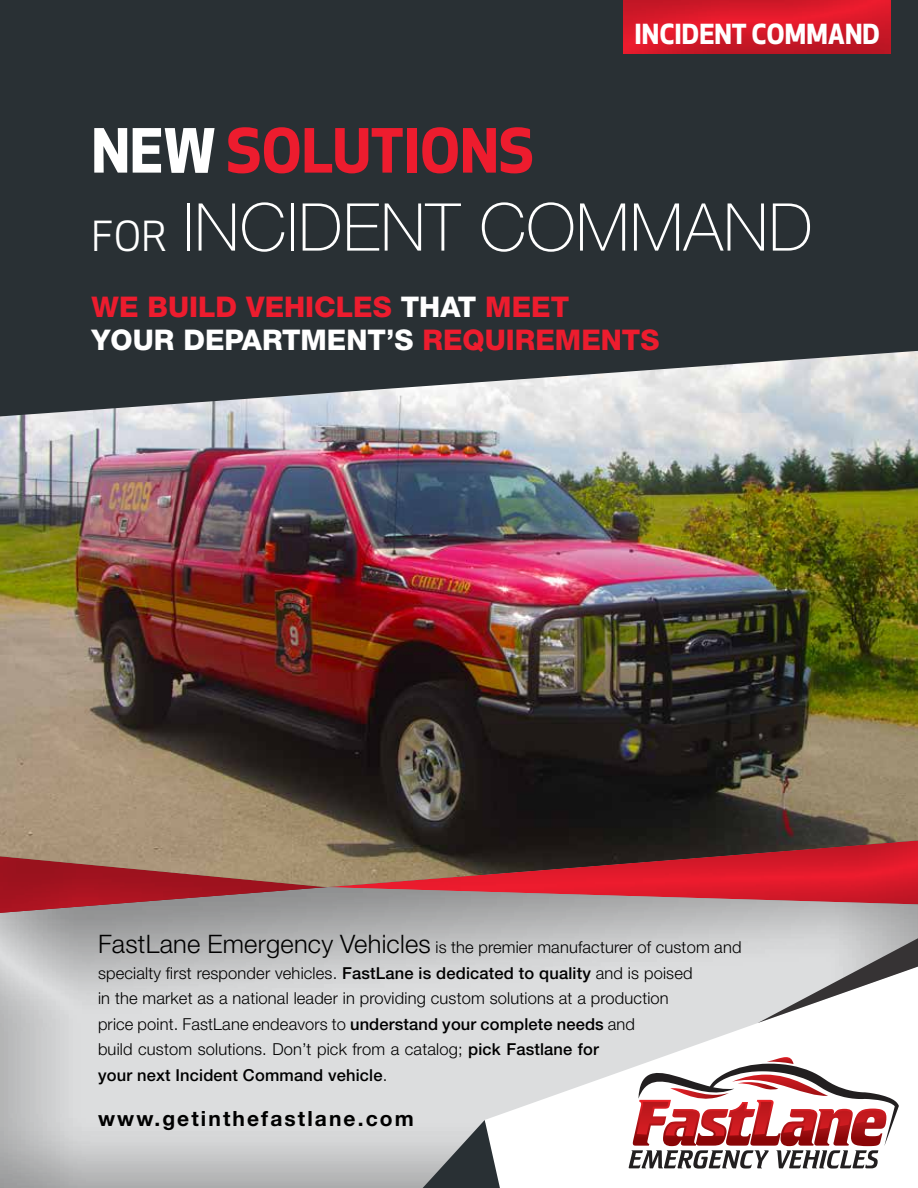
<style>
.page{position:relative;width:918px;height:1188px;background:#fff}
.page>*{position:absolute;margin:0;border:0;box-sizing:border-box;transform-origin:0 0}
.t1{font:100 66px "Helvetica Neue LT Pro";letter-spacing:.01em;color:#fff}
.t2{font:700 59.4px "Apex Book New";color:#ed1c2e}
.t3{font:800 28.5px/33px "Helvetica Neue LT Pro";color:#ed1c2e}
.t4{font:700 27px "Apex Book New";color:#fff}
.t5{font:700 21px "Helvetica Neue LT Pro";letter-spacing:.1em;color:#000}
.t6{font:300 16.5px/25.5px "Helvetica Neue LT Pro";letter-spacing:.01em;color:#000}
.s1{color:#fff}
.s2{font-family:"Apex Book New";font-weight:400;font-size:40.5px}
.s3{font-size:25.5px}
.s4{font-weight:500}
</style>
<div class="page">
<img style="left:0;top:416px;width:918px;height:421px">
<svg style="left:0;top:0;width:918px;height:416px;background:#373e42"></svg>
<div style="left:0;top:837px;width:918px;height:351px;background:#000;opacity:.9"></div>
<div style="left:326px;top:836px;width:592px;height:70px;background:#000;opacity:.9"></div>
<svg style="left:423px;top:1120px;width:62px;height:68px;background:#7b7f82"></svg>
<svg style="left:485px;top:966px;width:433px;height:222px;fill:#dcddde"></svg>
<svg style="left:758px;top:938px;width:160px;height:85px"></svg>
<svg style="left:629px;top:1044px;width:270px;height:125px"></svg>
<div style="left:621px;top:0;width:271px;height:56px;background:#000;opacity:.9"></div>
<h3 class="t4" style="left:635px;top:15px;width:247px">INCIDENT COMMAND</h3>
<h2 class="t2" style="left:92px;top:108px;width:444px"><span class="s1">NEW</span> SOLUTIONS</h2>
<h1 class="t1" style="left:92px;top:188px;width:723px"><span class="s2">FOR</span> INCIDENT COMMAND</h1>
<h3 class="t3" style="left:92px;top:290px;width:569px">WE BUILD VEHICLES <span class="s1">THAT</span> MEET<br><span class="s1">YOUR DEPARTMENT’S</span> REQUIREMENTS</h3>
<p class="t6" style="left:98px;top:934px;width:645px"><span class="s3">FastLane Emergency Vehicles</span> is the premier manufacturer of custom and specialty first responder vehicles. <span class="s4">FastLane is dedicated to quality</span> and is poised<br>in the market as a national leader in providing custom solutions at a production<br>price point. FastLane endeavors to <span class="s4">understand your complete needs</span> and<br>build custom solutions. Don’t pick from a catalog; <span class="s4">pick Fastlane for<br>your next Incident Command vehicle</span>.</p>
<p class="t5" style="left:98px;top:1105px;width:317px">www.getinthefastlane.com</p>
</div>
